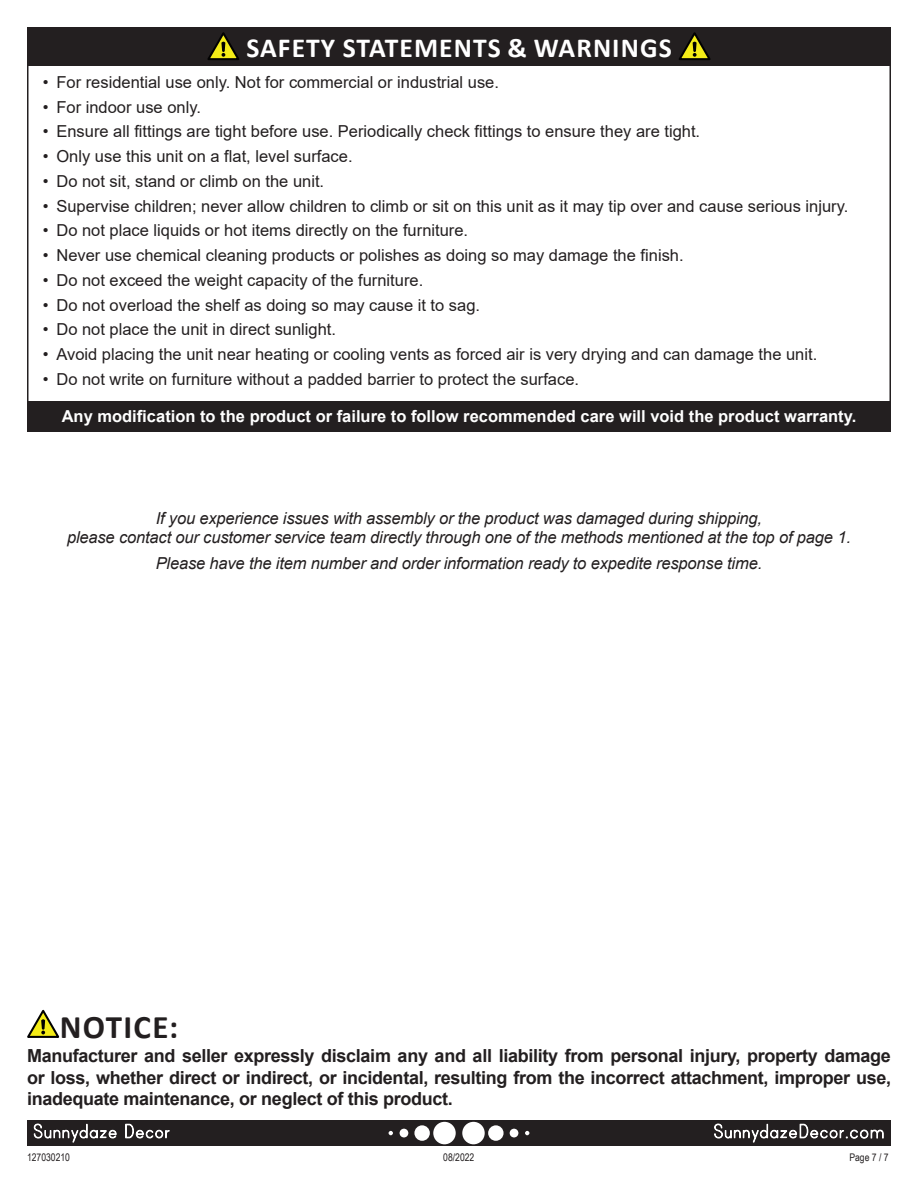
<style>
.page{position:relative;width:918px;height:1188px;background:#fff}
.page>*{position:absolute;margin:0;border:0;box-sizing:border-box;transform-origin:0 0}
.t1{font:700 33px "Calibri";letter-spacing:.04em;color:#231f20}
.t2{font:700 27.6px "Calibri";letter-spacing:.04em;color:#fff}
.t3{font:700 18px/21.6px "Arial";letter-spacing:-.02em;color:#231f20;text-align:justify}
.t4{font:16.5px "Arial";color:#231f20}
.t5{font:italic 16.5px/19.8px "Arial";letter-spacing:-.01em;color:#231f20;text-align:center}
.t6{font:700 16.5px "Arial";color:#fff}
.t7{font:10.5px "Arial Narrow";color:#231f20}
</style>
<div class="page">
<div style="left:27px;top:1120px;width:864px;height:26px;background:#231f20"></div>
<div style="left:462px;top:1122px;width:23px;height:22px;background:#fff;border-radius:50%"></div>
<div style="left:488px;top:1125px;width:16px;height:16px;background:#fff;border-radius:50%"></div>
<div style="left:510px;top:1129px;width:8px;height:8px;background:#fff;border-radius:50%"></div>
<svg style="left:525px;top:1131px;width:4px;height:4px"></svg>
<div style="left:433px;top:1122px;width:23px;height:22px;background:#fff;border-radius:50%"></div>
<div style="left:414px;top:1125px;width:16px;height:16px;background:#fff;border-radius:50%"></div>
<div style="left:400px;top:1129px;width:8px;height:8px;background:#fff;border-radius:50%"></div>
<svg style="left:389px;top:1131px;width:4px;height:4px"></svg>
<svg style="left:34px;top:1123px;width:83px;height:20px"></svg>
<svg style="left:125px;top:1124px;width:45px;height:15px"></svg>
<svg style="left:714px;top:1123px;width:170px;height:20px"></svg>
<svg style="left:27px;top:1010px;width:32px;height:28px"></svg>
<div style="left:27px;top:401px;width:864px;height:31px;background:#231f20"></div>
<div style="left:27px;top:27px;width:864px;height:38px;background:#231f20"></div>
<svg style="left:207px;top:32px;width:32px;height:28px"></svg>
<svg style="left:679px;top:32px;width:32px;height:28px"></svg>
<p class="t2" style="left:246px;top:29px;width:427px">SAFETY STATEMENTS &amp; WARNINGS</p>
<p class="t4" style="left:43px;top:71px;width:458px">• For residential use only. Not for commercial or industrial use.</p>
<p class="t4" style="left:43px;top:95px;width:160px">• For indoor use only.</p>
<p class="t4" style="left:43px;top:120px;width:659px">• Ensure all fittings are tight before use. Periodically check fittings to ensure they are tight.</p>
<p class="t4" style="left:43px;top:145px;width:311px">• Only use this unit on a flat, level surface.</p>
<p class="t4" style="left:43px;top:170px;width:283px">• Do not sit, stand or climb on the unit.</p>
<p class="t4" style="left:43px;top:194px;width:807px">• Supervise children; never allow children to climb or sit on this unit as it may tip over and cause serious injury.</p>
<p class="t4" style="left:43px;top:219px;width:427px">• Do not place liquids or hot items directly on the furniture.</p>
<p class="t4" style="left:43px;top:244px;width:642px">• Never use chemical cleaning products or polishes as doing so may damage the finish.</p>
<p class="t4" style="left:43px;top:269px;width:382px">• Do not exceed the weight capacity of the furniture.</p>
<p class="t4" style="left:43px;top:293px;width:439px">• Do not overload the shelf as doing so may cause it to sag.</p>
<p class="t4" style="left:43px;top:318px;width:295px">• Do not place the unit in direct sunlight.</p>
<p class="t4" style="left:43px;top:343px;width:776px">• Avoid placing the unit near heating or cooling vents as forced air is very drying and can damage the unit.</p>
<p class="t4" style="left:43px;top:368px;width:538px">• Do not write on furniture without a padded barrier to protect the surface.</p>
<p class="t6" style="left:62px;top:404px;width:796px">Any modification to the product or failure to follow recommended care will void the product warranty.</p>
<p class="t5" style="left:67px;top:508px;width:785px">If you experience issues with assembly or the product was damaged during shipping,<br>please contact our customer service team directly through one of the methods mentioned at the top of page 1.</p>
<p class="t5" style="left:156px;top:553px;width:608px">Please have the item number and order information ready to expedite response time.</p>
<p class="t1" style="left:60px;top:1004px;width:120px">NOTICE:</p>
<p class="t3" style="left:27px;top:1045px;width:866px">Manufacturer and seller expressly disclaim any and all liability from personal injury, property damage or loss, whether direct or indirect, or incidental, resulting from the incorrect attachment, improper use, inadequate maintenance, or neglect of this product.</p>
<p class="t7" style="left:27px;top:1150px;width:45px">127030210</p>
<p class="t7" style="left:443px;top:1150px;width:33px">08/2022</p>
<p class="t7" style="left:849px;top:1150px;width:41px">Page 7 / 7</p>
</div>
